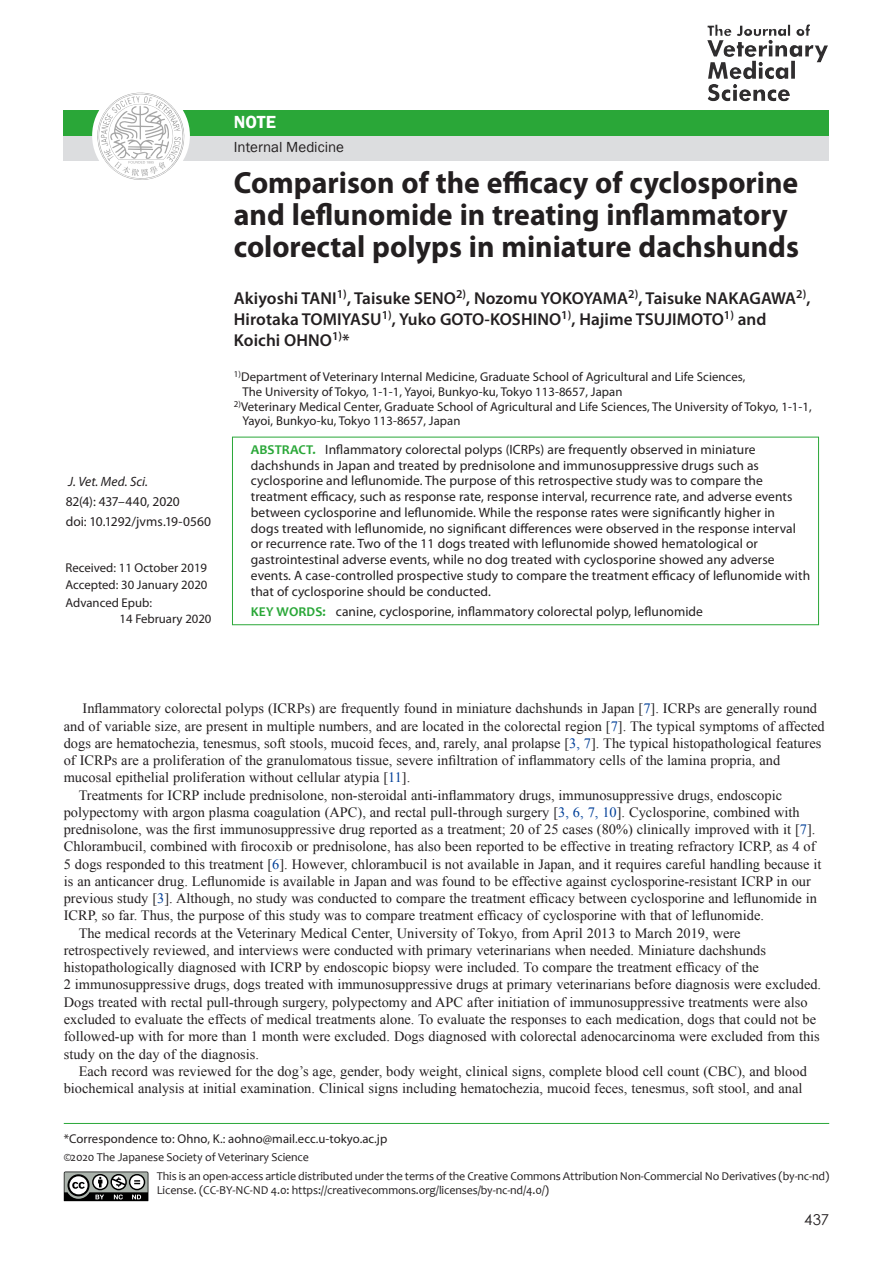
<style>
.page{position:relative;width:893px;height:1263px;background:#fff}
.page>*{position:absolute;margin:0;border:0;box-sizing:border-box;transform-origin:0 0}
.t1{font:700 30.75px/32.2px "Myriad Pro";color:#231f20}
.t2{font:600 18px "Franklin Gothic";color:#fff}
.t3{font:600 17.25px/21px "Myriad Pro";letter-spacing:.005em;color:#231f20}
.t4{font:15px "Franklin Gothic";color:#231f20}
.t5{font:15px "Century Gothic";color:#231f20}
.t6{font:14.25px "Times New Roman";color:#231f20}
.t7{font:13.5px/15.8px "Myriad Pro";letter-spacing:.005em;color:#231f20}
.t8{font:italic 13.5px "Myriad Pro";color:#231f20}
.t9{font:12.75px/14.2px "Myriad Pro";letter-spacing:.005em;color:#231f20}
.t10{font:12px/20px "Candara";letter-spacing:-.01em;color:#231f20}
.s1{font-family:"Candara";font-weight:700;color:#2aa738}
.s2{color:#003f98}
</style>
<div class="page">
<hr style="left:64px;top:1123px;width:765px;height:1px;background:#2aa738">
<div style="left:64px;top:136px;width:765px;height:25px;background:#dcdddf"></div>
<div style="left:64px;top:111px;width:765px;height:25px;background:#2aa738"></div>
<div style="left:92px;top:87px;width:98px;height:97px;background:#fff;border-radius:50%"></div>
<svg style="left:94px;top:92px;width:93px;height:88px"></svg>
<img style="left:707px;top:24px;width:106px;height:33px">
<div style="left:232px;top:437px;width:587px;height:188px;border:1px solid #2aa738"></div>
<svg style="left:64px;top:1171px;width:84px;height:30px"></svg>
<p class="t8" style="left:68px;top:473px;width:81px">J. Vet. Med. Sci.</p>
<p class="t7" style="left:66px;top:491px;width:147px;line-height:20px">82(4): 437–440, 2020<br>doi: 10.1292/jvms.19-0560</p>
<p class="t9" style="left:66px;top:558px;width:143px;line-height:17.9px;text-align:justify">Received: 11 October 2019<br>Accepted: 30 January 2020<br>Advanced Epub:</p>
<p class="t9" style="left:120px;top:611px;width:93px">14 February 2020</p>
<p class="t2" style="left:234px;top:111px;width:44px">NOTE</p>
<p class="t4" style="left:234px;top:138px;width:112px">Internal Medicine</p>
<h1 class="t1" style="left:234px;top:165px;width:567px">Comparison of the efficacy of cyclosporine and leflunomide in treating inflammatory colorectal polyps in miniature dachshunds</h1>
<p class="t3" style="left:234px;top:287px;width:578px">Akiyoshi TANI<sup>1)</sup>, Taisuke SENO<sup>2)</sup>, Nozomu YOKOYAMA<sup>2)</sup>, Taisuke NAKAGAWA<sup>2)</sup>,<br>Hirotaka TOMIYASU<sup>1)</sup>, Yuko GOTO-KOSHINO<sup>1)</sup>, Hajime TSUJIMOTO<sup>1)</sup> and<br>Koichi OHNO<sup>1)</sup>*</p>
<p class="t9" style="left:242px;top:370px;width:504px;text-indent:-9px"><sup>1)</sup>Department of Veterinary Internal Medicine, Graduate School of Agricultural and Life Sciences,<br>The University of Tokyo, 1-1-1, Yayoi, Bunkyo-ku, Tokyo 113-8657, Japan</p>
<p class="t9" style="left:242px;top:399px;width:571px;text-indent:-9px"><sup>2)</sup>Veterinary Medical Center, Graduate School of Agricultural and Life Sciences, The University of Tokyo, 1-1-1,<br>Yayoi, Bunkyo-ku, Tokyo 113-8657, Japan</p>
<p class="t7" style="left:251px;top:441px;width:561px"><span class="s1">ABSTRACT.</span> Inflammatory colorectal polyps (ICRPs) are frequently observed in miniature dachshunds in Japan and treated by prednisolone and immunosuppressive drugs such as cyclosporine and leflunomide. The purpose of this retrospective study was to compare the treatment efficacy, such as response rate, response interval, recurrence rate, and adverse events between cyclosporine and leflunomide. While the response rates were significantly higher in<br>dogs treated with leflunomide, no significant differences were observed in the response interval or recurrence rate. Two of the 11 dogs treated with leflunomide showed hematological or gastrointestinal adverse events, while no dog treated with cyclosporine showed any adverse events. A case-controlled prospective study to compare the treatment efficacy of leflunomide with that of cyclosporine should be conducted.</p>
<p class="t7" style="left:251px;top:604px;width:454px"><span class="s1">KEY WORDS:</span> canine, cyclosporine, inflammatory colorectal polyp, leflunomide</p>
<p class="t6" style="left:83px;top:699px;width:736px">Inflammatory colorectal polyps (ICRPs) are frequently found in miniature dachshunds in Japan [<span class="s2">7</span>]. ICRPs are generally round</p>
<p class="t6" style="left:64px;top:716px;width:762px">and of variable size, are present in multiple numbers, and are located in the colorectal region [<span class="s2">7</span>]. The typical symptoms of affected</p>
<p class="t6" style="left:64px;top:733px;width:759px">dogs are hematochezia, tenesmus, soft stools, mucoid feces, and, rarely, anal prolapse [<span class="s2">3, 7</span>]. The typical histopathological features</p>
<p class="t6" style="left:64px;top:751px;width:718px">of ICRPs are a proliferation of the granulomatous tissue, severe infiltration of inflammatory cells of the lamina propria, and</p>
<p class="t6" style="left:64px;top:768px;width:348px">mucosal epithelial proliferation without cellular atypia [<span class="s2">11</span>].</p>
<p class="t6" style="left:79px;top:785px;width:705px">Treatments for ICRP include prednisolone, non-steroidal anti-inflammatory drugs, immunosuppressive drugs, endoscopic</p>
<p class="t6" style="left:64px;top:802px;width:737px">polypectomy with argon plasma coagulation (APC), and rectal pull-through surgery [<span class="s2">3, 6, 7, 10</span>]. Cyclosporine, combined with</p>
<p class="t6" style="left:64px;top:820px;width:753px">prednisolone, was the first immunosuppressive drug reported as a treatment; 20 of 25 cases (80%) clinically improved with it [<span class="s2">7</span>].</p>
<p class="t6" style="left:64px;top:837px;width:753px">Chlorambucil, combined with firocoxib or prednisolone, has also been reported to be effective in treating refractory ICRP, as 4 of</p>
<p class="t6" style="left:64px;top:854px;width:759px">5 dogs responded to this treatment [<span class="s2">6</span>]. However, chlorambucil is not available in Japan, and it requires careful handling because it</p>
<p class="t6" style="left:64px;top:871px;width:749px">is an anticancer drug. Leflunomide is available in Japan and was found to be effective against cyclosporine-resistant ICRP in our</p>
<p class="t6" style="left:64px;top:889px;width:755px">previous study [<span class="s2">3</span>]. Although, no study was conducted to compare the treatment efficacy between cyclosporine and leflunomide in</p>
<p class="t6" style="left:64px;top:906px;width:702px">ICRP, so far. Thus, the purpose of this study was to compare treatment efficacy of cyclosporine with that of leflunomide.</p>
<p class="t6" style="left:79px;top:923px;width:663px">The medical records at the Veterinary Medical Center, University of Tokyo, from April 2013 to March 2019, were</p>
<p class="t6" style="left:64px;top:940px;width:704px">retrospectively reviewed, and interviews were conducted with primary veterinarians when needed. Miniature dachshunds</p>
<p class="t6" style="left:64px;top:958px;width:697px">histopathologically diagnosed with ICRP by endoscopic biopsy were included. To compare the treatment efficacy of the</p>
<p class="t6" style="left:64px;top:975px;width:759px">2 immunosuppressive drugs, dogs treated with immunosuppressive drugs at primary veterinarians before diagnosis were excluded.</p>
<p class="t6" style="left:64px;top:992px;width:745px">Dogs treated with rectal pull-through surgery, polypectomy and APC after initiation of immunosuppressive treatments were also</p>
<p class="t6" style="left:64px;top:1010px;width:754px">excluded to evaluate the effects of medical treatments alone. To evaluate the responses to each medication, dogs that could not be</p>
<p class="t6" style="left:64px;top:1027px;width:757px">followed-up with for more than 1 month were excluded. Dogs diagnosed with colorectal adenocarcinoma were excluded from this</p>
<p class="t6" style="left:64px;top:1044px;width:197px">study on the day of the diagnosis.</p>
<p class="t6" style="left:79px;top:1061px;width:730px">Each record was reviewed for the dog’s age, gender, body weight, clinical signs, complete blood cell count (CBC), and blood</p>
<p class="t6" style="left:64px;top:1079px;width:740px">biochemical analysis at initial examination. Clinical signs including hematochezia, mucoid feces, tenesmus, soft stool, and anal</p>
<p class="t9" style="left:64px;top:1131px;width:325px">*Correspondence to: Ohno, K.: aohno@mail.ecc.u-tokyo.ac.jp</p>
<p class="t10" style="left:157px;top:1146px;width:674px;text-indent:-93px">©2020 The Japanese Society of Veterinary Science<br>This is an open-access article distributed under the terms of the Creative Commons Attribution Non-Commercial No Derivatives (by-nc-nd)</p>
<p class="t10" style="left:157px;top:1180px;width:394px">License. (CC-BY-NC-ND 4.0: https://creativecommons.org/licenses/by-nc-nd/4.0/)</p>
<p class="t5" style="left:804px;top:1209px;width:27px">437</p>
</div>
